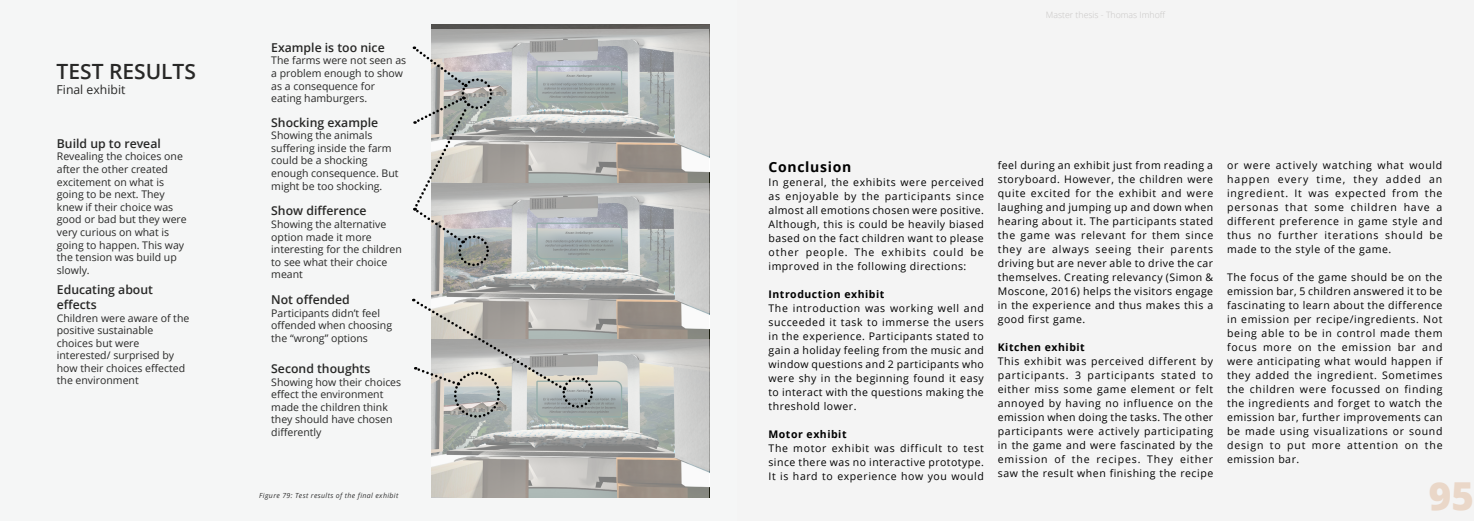
<style>
.page{position:relative;width:1474px;height:521px;background:#fff}
.page>*{position:absolute;margin:0;border:0;box-sizing:border-box;transform-origin:0 0}
.t1{font:800 38.5px "Open Sans";color:#ead7c8}
.t2{font:600 21px "Open Sans";color:#282827}
.t3{font:700 14px "Open Sans";letter-spacing:.05em;color:#000}
.t4{font:600 12.25px/14.7px "Open Sans";color:#282827}
.t5{font:12.25px "Open Sans";color:#282827}
.t6{font:10.5px/14px "Open Sans";letter-spacing:.05em;color:#000;text-align:justify}
.t7{font:10.5px/12.6px "Open Sans";color:#282827}
.t8{font:700 10.5px "Open Sans";letter-spacing:.05em;color:#000}
.t9{font:300 8.75px "Open Sans";color:#c7c5c4}
.t10{font:italic 7px "Open Sans";letter-spacing:.05em;color:#323232}
</style>
<div class="page">
<div style="left:737px;top:0;width:736px;height:520px;background:#f4f4f4"></div>
<div style="left:0;top:0;width:736px;height:520px;background:#f5f6f6"></div>
<img style="left:431px;top:25px;width:278px;height:4px">
<svg style="left:431px;top:29px;width:278px;height:469px;background:#b5b6b4"></svg>
<svg style="left:414px;top:46px;width:53px;height:42px"></svg>
<div style="left:461px;top:78px;width:31px;height:31px;border:3px dashed #000;border-radius:50%"></div>
<div style="left:458px;top:235px;width:31px;height:31px;border:3px dashed #000;border-radius:50%"></div>
<div style="left:562px;top:377px;width:31px;height:31px;border:3px dashed #000;border-radius:50%"></div>
<div style="left:454px;top:372px;width:46px;height:46px;border:3px dashed #000;border-radius:50%"></div>
<svg style="left:413px;top:96px;width:57px;height:147px"></svg>
<svg style="left:412px;top:298px;width:153px;height:92px"></svg>
<h2 class="t2" style="left:57px;top:57px;width:141px">TEST RESULTS</h2>
<p class="t5" style="left:57px;top:81px;width:70px">Final exhibit</p>
<p class="t4" style="left:57px;top:136px;width:105px">Build up to reveal</p>
<p class="t7" style="left:57px;top:150px;width:131px">Revealing the choices one after the other created excitement on what is going to be next. They knew if their choice was good or bad but they were very curious on what is going to happen. This way the tension was build up slowly.</p>
<p class="t4" style="left:57px;top:282px;width:98px">Educating about effects</p>
<p class="t7" style="left:57px;top:311px;width:134px">Children were aware of the positive sustainable choices but were interested/ surprised by how their choices effected the environment</p>
<p class="t4" style="left:271px;top:40px;width:115px">Example is too nice</p>
<p class="t7" style="left:271px;top:54px;width:136px">The farms were not seen as a problem enough to show as a consequence for eating hamburgers.</p>
<p class="t4" style="left:271px;top:115px;width:108px">Shocking example</p>
<p class="t7" style="left:271px;top:129px;width:129px">Showing the animals suffering inside the farm could be a shocking enough consequence. But might be too shocking.</p>
<p class="t4" style="left:271px;top:203px;width:97px">Show difference</p>
<p class="t7" style="left:271px;top:218px;width:132px">Showing the alternative option made it more interesting for the children to see what their choice meant</p>
<p class="t4" style="left:271px;top:292px;width:80px">Not offended</p>
<p class="t7" style="left:271px;top:306px;width:122px">Participants didn’t feel offended when choosing the “wrong” options</p>
<p class="t4" style="left:271px;top:361px;width:101px">Second thoughts</p>
<p class="t7" style="left:271px;top:375px;width:131px">Showing how their choices effect the environment made the children think they should have chosen differently</p>
<p class="t10" style="left:259px;top:491px;width:140px">Figure 79: Test results of the final exhibit</p>
<p class="t9" style="left:1045px;top:9px;width:121px">Master thesis - Thomas Imhoff</p>
<h3 class="t3" style="left:768px;top:157px;width:84px">Conclusion</h3>
<p class="t6" style="left:768px;top:175px;width:217px">In general, the exhibits were perceived as enjoyable by the participants since almost all emotions chosen were positive.<br>Although, this is could be heavily biased based on the fact children want to please other people. The exhibits could be improved in the following directions:</p>
<p class="t8" style="left:768px;top:287px;width:117px">Introduction exhibit</p>
<p class="t6" style="left:768px;top:301px;width:217px">The introduction was working well and succeeded it task to immerse the users in the experience. Participants stated to gain a holiday feeling from the music and window questions and 2 participants who were shy in the beginning found it easy to interact with the questions making the threshold lower.</p>
<p class="t8" style="left:768px;top:427px;width:80px">Motor exhibit</p>
<p class="t6" style="left:768px;top:441px;width:217px">The motor exhibit was difficult to test since there was no interactive prototype.<br>It is hard to experience how you would</p>
<p class="t6" style="left:997px;top:158px;width:217px">feel during an exhibit just from reading a storyboard. However, the children were quite excited for the exhibit and were laughing and jumping up and down when hearing about it. The participants stated the game was relevant for them since they are always seeing their parents driving but are never able to drive the car themselves. Creating relevancy (Simon &amp; Moscone, 2016) helps the visitors engage in the experience and thus makes this a good first game.</p>
<p class="t8" style="left:997px;top:340px;width:88px">Kitchen exhibit</p>
<p class="t6" style="left:997px;top:354px;width:217px">This exhibit was perceived different by participants. 3 participants stated to either miss some game element or felt annoyed by having no influence on the emission when doing the tasks. The other participants were actively participating in the game and were fascinated by the emission of the recipes. They either saw the result when finishing the recipe</p>
<p class="t6" style="left:1227px;top:158px;width:217px">or were actively watching what would happen every time, they added an ingredient. It was expected from the personas that some children have a different preference in game style and thus no further iterations should be made to the style of the game.</p>
<p class="t6" style="left:1227px;top:270px;width:217px">The focus of the game should be on the emission bar, 5 children answered it to be fascinating to learn about the difference in emission per recipe/ingredients. Not being able to be in control made them focus more on the emission bar and were anticipating what would happen if they added the ingredient. Sometimes the children were focussed on finding the ingredients and forget to watch the emission bar, further improvements can be made using visualizations or sound design to put more attention on the emission bar.</p>
<h1 class="t1" style="left:1428px;top:466px;width:47px">95</h1>
</div>
